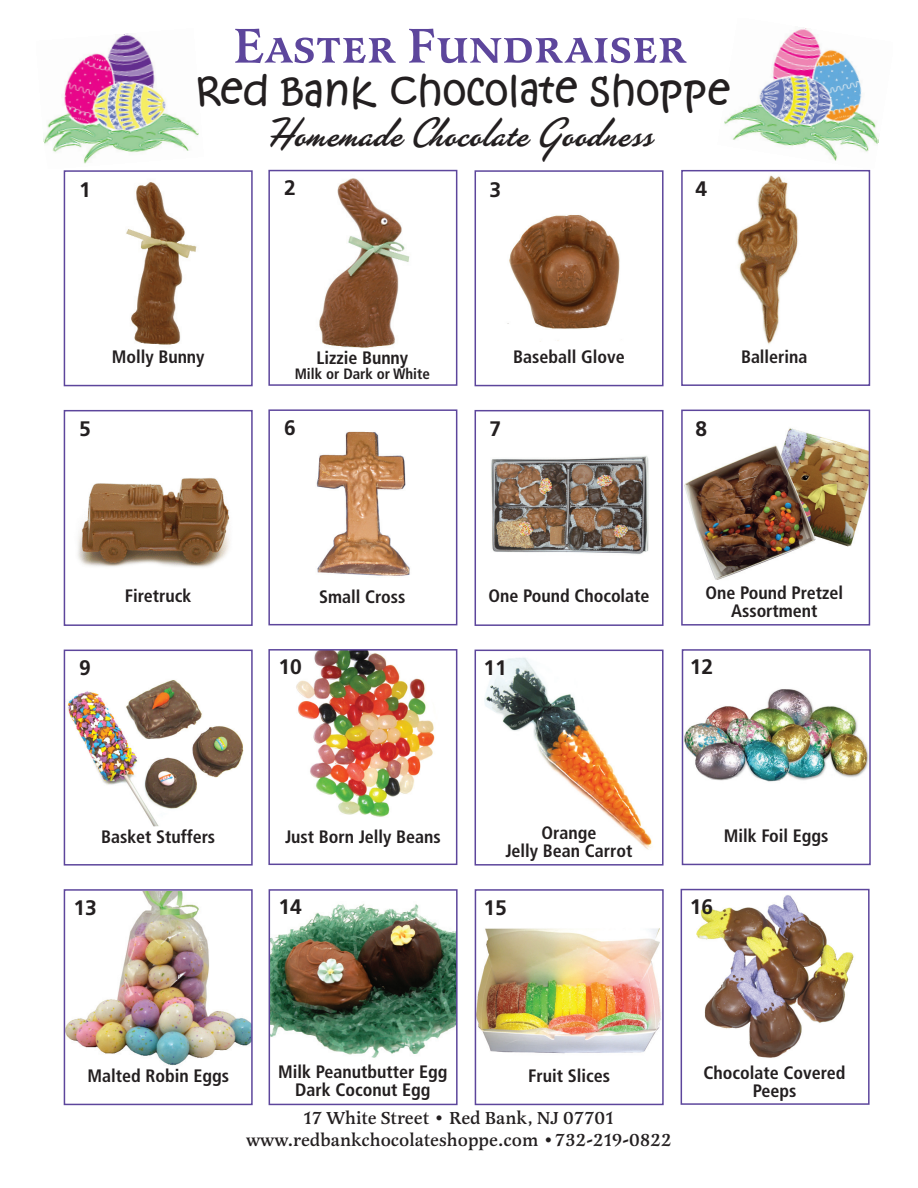
<style>
.page{position:relative;width:918px;height:1188px;background:#fff}
.page>*{position:absolute;margin:0;border:0;box-sizing:border-box;transform-origin:0 0}
.t1{font:50.4px "Latienne Medium SC";color:#5d469c}
.t2{font:42px "Las Vegas Fabulous";letter-spacing:.025em;color:#231f20}
.t3{font:41.85px "Kristen Not So ITC";color:#231f20}
.t4{font:700 21px "Frutiger";color:#231f20}
.t5{font:700 condensed 18px/18px "Frutiger";color:#231f20;text-align:center}
.t6{font:500 18px/21.6px "Latienne";color:#231f20;text-align:center}
.t7{font:700 condensed 15px "Frutiger";color:#231f20}
.s1{font-family:"Kristen ITC";font-size:40.65px}
.s2{font-family:"Kristen ITC"}
.s3{font-size:43.2px}
</style>
<div class="page">
<img style="left:67px;top:892px;width:183px;height:174px">
<div style="left:64px;top:889px;width:189px;height:216px;border:2px solid #5d469c"></div>
<img style="left:43px;top:33px;width:156px;height:131px">
<img style="left:724px;top:27px;width:155px;height:134px">
<img style="left:126px;top:182px;width:71px;height:163px">
<div style="left:64px;top:170px;width:189px;height:216px;border:2px solid #5d469c"></div>
<img style="left:319px;top:178px;width:91px;height:170px">
<div style="left:268px;top:170px;width:189px;height:216px;border:2px solid #5d469c"></div>
<img style="left:507px;top:214px;width:113px;height:128px">
<div style="left:475px;top:170px;width:189px;height:216px;border:2px solid #5d469c"></div>
<img style="left:736px;top:175px;width:62px;height:170px">
<div style="left:681px;top:170px;width:189px;height:216px;border:2px solid #5d469c"></div>
<img style="left:78px;top:478px;width:152px;height:90px">
<div style="left:64px;top:410px;width:189px;height:216px;border:2px solid #5d469c"></div>
<img style="left:316px;top:431px;width:94px;height:145px">
<div style="left:268px;top:409px;width:189px;height:216px;border:2px solid #5d469c"></div>
<img style="left:491px;top:456px;width:158px;height:98px">
<div style="left:475px;top:410px;width:189px;height:216px;border:2px solid #5d469c"></div>
<img style="left:684px;top:428px;width:183px;height:152px">
<div style="left:681px;top:410px;width:189px;height:216px;border:2px solid #5d469c"></div>
<img style="left:67px;top:680px;width:177px;height:147px">
<div style="left:64px;top:650px;width:189px;height:216px;border:2px solid #5d469c"></div>
<img style="left:296px;top:652px;width:139px;height:165px">
<div style="left:268px;top:649px;width:189px;height:216px;border:2px solid #5d469c"></div>
<img style="left:484px;top:657px;width:169px;height:193px">
<div style="left:475px;top:650px;width:189px;height:216px;border:2px solid #5d469c"></div>
<img style="left:685px;top:689px;width:183px;height:93px">
<div style="left:682px;top:649px;width:189px;height:216px;border:2px solid #5d469c"></div>
<img style="left:272px;top:904px;width:183px;height:154px">
<div style="left:269px;top:889px;width:189px;height:216px;border:2px solid #5d469c"></div>
<img style="left:478px;top:928px;width:183px;height:126px">
<div style="left:475px;top:889px;width:189px;height:216px;border:2px solid #5d469c"></div>
<img style="left:696px;top:895px;width:158px;height:163px">
<div style="left:681px;top:889px;width:189px;height:216px;border:2px solid #5d469c"></div>
<h1 class="t1" style="left:233px;top:16px;width:455px">Easter Fundraiser</h1>
<h3 class="t3" style="left:195px;top:65px;width:537px">Re<span class="s1">d</span> Bank C<span class="s1">h</span>oco<span class="s2">l</span>ate S<span class="s1">h</span>o <span class="s3">pp</span>e</h3>
<h2 class="t2" style="left:269px;top:106px;width:383px">Homemade Chocolate Goodness</h2>
<p class="t4" style="left:79px;top:181px;width:13px">1</p>
<p class="t4" style="left:284px;top:180px;width:13px">2</p>
<p class="t4" style="left:490px;top:181px;width:13px">3</p>
<p class="t4" style="left:696px;top:180px;width:13px">4</p>
<p class="t5" style="left:112px;top:349px;width:94px">Molly Bunny</p>
<p class="t5" style="left:316px;top:350px;width:93px">Lizzie Bunny</p>
<p class="t7" style="left:295px;top:368px;width:137px">Milk or Dark or White</p>
<p class="t5" style="left:513px;top:349px;width:113px">Baseball Glove</p>
<p class="t5" style="left:741px;top:349px;width:68px">Ballerina</p>
<p class="t4" style="left:79px;top:420px;width:13px">5</p>
<p class="t4" style="left:284px;top:420px;width:13px">6</p>
<p class="t4" style="left:490px;top:420px;width:13px">7</p>
<p class="t4" style="left:696px;top:420px;width:13px">8</p>
<p class="t4" style="left:79px;top:659px;width:13px">9</p>
<p class="t5" style="left:125px;top:589px;width:68px">Firetruck</p>
<p class="t5" style="left:319px;top:589px;width:88px">Small Cross</p>
<p class="t5" style="left:488px;top:589px;width:163px">One Pound Chocolate</p>
<p class="t5" style="left:705px;top:586px;width:139px">One Pound Pretzel<br>Assortment</p>
<p class="t4" style="left:279px;top:658px;width:25px">10</p>
<p class="t4" style="left:483px;top:659px;width:25px">11</p>
<p class="t4" style="left:690px;top:658px;width:25px">12</p>
<p class="t5" style="left:101px;top:829px;width:116px">Basket Stuffers</p>
<p class="t5" style="left:285px;top:829px;width:157px">Just Born Jelly Beans</p>
<p class="t5" style="left:506px;top:825px;width:128px">Orange<br>Jelly Bean Carrot</p>
<p class="t5" style="left:724px;top:828px;width:106px">Milk Foil Eggs</p>
<p class="t4" style="left:73px;top:899px;width:25px">13</p>
<p class="t4" style="left:278px;top:898px;width:25px">14</p>
<p class="t4" style="left:690px;top:899px;width:25px">16</p>
<p class="t4" style="left:483px;top:899px;width:25px">15</p>
<p class="t5" style="left:87px;top:1068px;width:143px">Malted Robin Eggs</p>
<p class="t5" style="left:278px;top:1064px;width:171px">Milk Peanutbutter Egg<br>Dark Coconut Egg</p>
<p class="t5" style="left:528px;top:1068px;width:83px">Fruit Slices</p>
<p class="t5" style="left:703px;top:1065px;width:144px">Chocolate Covered<br>Peeps</p>
<p class="t6" style="left:246px;top:1109px;width:427px">17 White Street • Red Bank, NJ 07701 www.redbankchocolateshoppe.com •732-219-0822</p>
</div>
